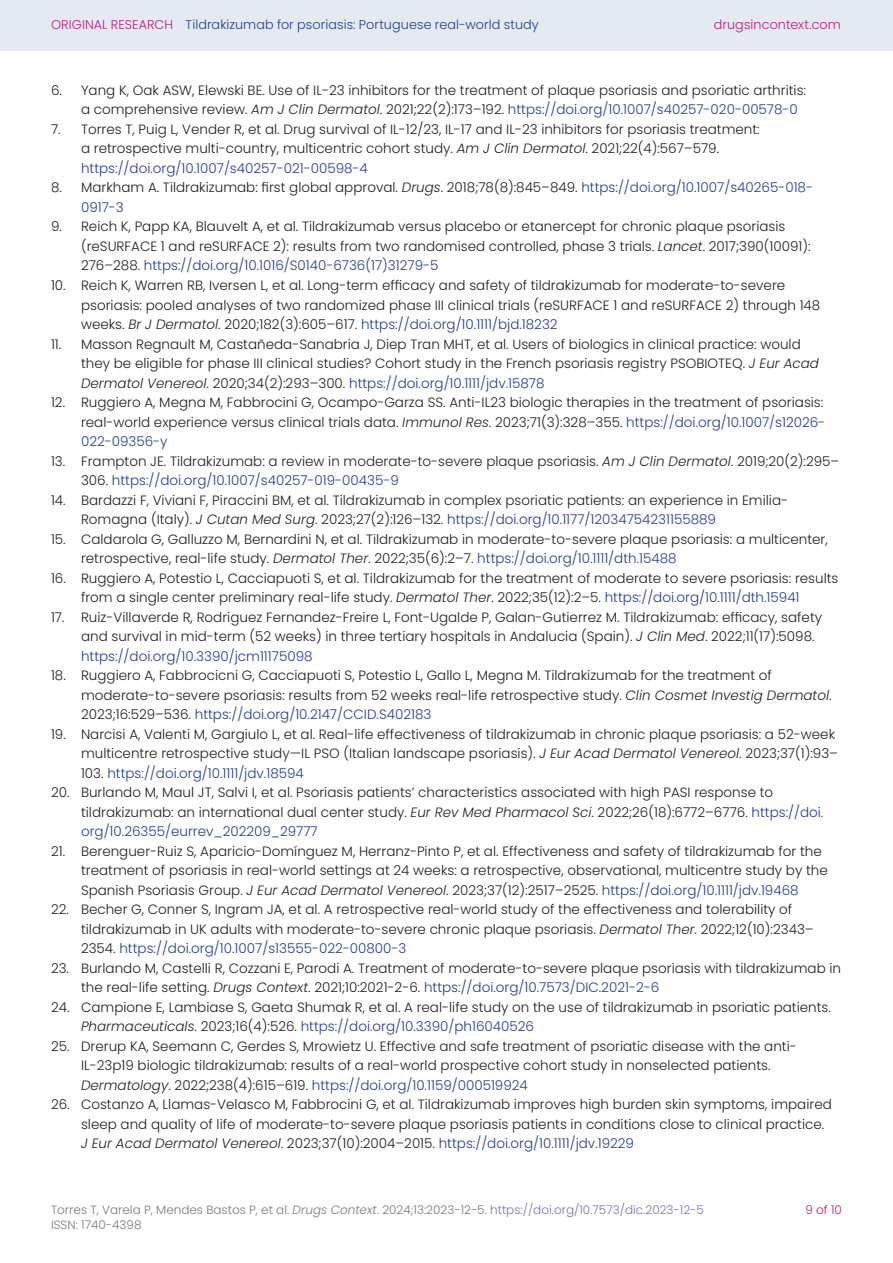
<style>
.page{position:relative;width:893px;height:1263px;background:#fff}
.page>*{position:absolute;margin:0;border:0;box-sizing:border-box;transform-origin:0 0}
.t1{font:300 13.5px/19.5px "Poppins";color:#231f20}
.t2{font:300 12.75px "Poppins";letter-spacing:.01em;color:#243d91}
.t3{font:300 12.75px "Poppins";letter-spacing:.01em;color:#b21f81}
.t4{font:300 12px "Poppins";color:#7c7878}
.t5{font:300 12px "Poppins";color:#b21f81}
.s1{color:#b21f81}
.s2{font-style:italic}
.s3{color:#243d91}
.s4{color:#7376b2}
</style>
<div class="page">
<div style="left:0;top:0;width:893px;height:51px;background:#e5eaf2"></div>
<p class="t2" style="left:51px;top:17px;width:489px"><span class="s1">ORIGINAL RESEARCH</span> Tildrakizumab for psoriasis: Portuguese real-world study</p>
<p class="t3" style="left:714px;top:17px;width:129px">drugsincontext.com</p>
<p class="t1" style="left:81px;top:81px;width:726px;text-indent:-30px">6. Yang K, Oak ASW, Elewski BE. Use of IL-23 inhibitors for the treatment of plaque psoriasis and psoriatic arthritis: a comprehensive review. <span class="s2">Am J Clin Dermatol</span>. 2021;22(2):173–192. <span class="s3">https://doi.org/10.1007/s40257-020-00578-0</span></p>
<p class="t1" style="left:81px;top:120px;width:680px;text-indent:-30px">7. Torres T, Puig L, Vender R, et al. Drug survival of IL-12/23, IL-17 and IL-23 inhibitors for psoriasis treatment: a retrospective multi-country, multicentric cohort study. <span class="s2">Am J Clin Dermatol</span>. 2021;22(4):567–579. <span class="s3">https://doi.org/10.1007/s40257-021-00598-4</span></p>
<p class="t1" style="left:81px;top:178px;width:733px;text-indent:-30px">8. Markham A. Tildrakizumab: first global approval. <span class="s2">Drugs</span>. 2018;78(8):845–849. <span class="s3">https://doi.org/10.1007/s40265-018-<br>0917-3</span></p>
<p class="t1" style="left:81px;top:217px;width:731px;text-indent:-30px">9. Reich K, Papp KA, Blauvelt A, et al. Tildrakizumab versus placebo or etanercept for chronic plaque psoriasis (reSURFACE 1 and reSURFACE 2): results from two randomised controlled, phase 3 trials. <span class="s2">Lancet</span>. 2017;390(10091):<br>276–288. <span class="s3">https://doi.org/10.1016/S0140-6736(17)31279-5</span></p>
<p class="t1" style="left:81px;top:276px;width:741px;text-indent:-30px">10. Reich K, Warren RB, Iversen L, et al. Long-term efficacy and safety of tildrakizumab for moderate-to-severe psoriasis: pooled analyses of two randomized phase III clinical trials (reSURFACE 1 and reSURFACE 2) through 148 weeks. <span class="s2">Br J Dermatol</span>. 2020;182(3):605–617. <span class="s3">https://doi.org/10.1111/bjd.18232</span></p>
<p class="t1" style="left:81px;top:334px;width:739px;text-indent:-30px">11. Masson Regnault M, Castañeda-Sanabria J, Diep Tran MHT, et al. Users of biologics in clinical practice: would they be eligible for phase III clinical studies? Cohort study in the French psoriasis registry PSOBIOTEQ. <span class="s2">J Eur Acad<br>Dermatol Venereol</span>. 2020;34(2):293–300. <span class="s3">https://doi.org/10.1111/jdv.15878</span></p>
<p class="t1" style="left:81px;top:393px;width:746px;text-indent:-30px">12. Ruggiero A, Megna M, Fabbrocini G, Ocampo-Garza SS. Anti-IL23 biologic therapies in the treatment of psoriasis: real-world experience versus clinical trials data. <span class="s2">Immunol Res</span>. 2023;71(3):328–355. <span class="s3">https://doi.org/10.1007/s12026-<br>022-09356-y</span></p>
<p class="t1" style="left:81px;top:451px;width:760px;text-indent:-30px">13. Frampton JE. Tildrakizumab: a review in moderate-to-severe plaque psoriasis. <span class="s2">Am J Clin Dermatol</span>. 2019;20(2):295–<br>306. <span class="s3">https://doi.org/10.1007/s40257-019-00435-9</span></p>
<p class="t1" style="left:81px;top:490px;width:709px;text-indent:-30px">14. Bardazzi F, Viviani F, Piraccini BM, et al. Tildrakizumab in complex psoriatic patients: an experience in Emilia-<br>Romagna (Italy). <span class="s2">J Cutan Med Surg</span>. 2023;27(2):126–132. <span class="s3">https://doi.org/10.1177/12034754231155889</span></p>
<p class="t1" style="left:81px;top:529px;width:748px;text-indent:-30px">15. Caldarola G, Galluzzo M, Bernardini N, et al. Tildrakizumab in moderate-to-severe plaque psoriasis: a multicenter, retrospective, real-life study. <span class="s2">Dermatol Ther</span>. 2022;35(6):2–7. <span class="s3">https://doi.org/10.1111/dth.15488</span></p>
<p class="t1" style="left:81px;top:568px;width:759px;text-indent:-30px">16. Ruggiero A, Potestio L, Cacciapuoti S, et al. Tildrakizumab for the treatment of moderate to severe psoriasis: results from a single center preliminary real-life study. <span class="s2">Dermatol Ther</span>. 2022;35(12):2–5. <span class="s3">https://doi.org/10.1111/dth.15941</span></p>
<p class="t1" style="left:81px;top:607px;width:743px;text-indent:-30px">17. Ruiz-Villaverde R, Rodriguez Fernandez-Freire L, Font-Ugalde P, Galan-Gutierrez M. Tildrakizumab: efficacy, safety and survival in mid-term (52 weeks) in three tertiary hospitals in Andalucia (Spain). <span class="s2">J Clin Med</span>. 2022;11(17):5098. <span class="s3">https://doi.org/10.3390/jcm11175098</span></p>
<p class="t1" style="left:81px;top:666px;width:752px;text-indent:-30px">18. Ruggiero A, Fabbrocicni G, Cacciapuoti S, Potestio L, Gallo L, Megna M. Tildrakizumab for the treatment of moderate-to-severe psoriasis: results from 52 weeks real-life retrospective study. <span class="s2">Clin Cosmet Investig Dermatol</span>.<br>2023;16:529–536. <span class="s3">https://doi.org/10.2147/CCID.S402183</span></p>
<p class="t1" style="left:81px;top:724px;width:758px;text-indent:-30px">19. Narcisi A, Valenti M, Gargiulo L, et al. Real-life effectiveness of tildrakizumab in chronic plaque psoriasis: a 52-week multicentre retrospective study—IL PSO (Italian landscape psoriasis). <span class="s2">J Eur Acad Dermatol Venereol</span>. 2023;37(1):93–<br>103. <span class="s3">https://doi.org/10.1111/jdv.18594</span></p>
<p class="t1" style="left:81px;top:783px;width:744px;text-indent:-30px">20. Burlando M, Maul JT, Salvi I, et al. Psoriasis patients’ characteristics associated with high PASI response to tildrakizumab: an international dual center study. <span class="s2">Eur Rev Med Pharmacol Sci</span>. 2022;26(18):6772–6776. <span class="s3">https://doi. org/10.26355/eurrev_202209_29777</span></p>
<p class="t1" style="left:81px;top:841px;width:748px;text-indent:-30px">21. Berenguer-Ruiz S, Aparicio-Domínguez M, Herranz-Pinto P, et al. Effectiveness and safety of tildrakizumab for the treatment of psoriasis in real-world settings at 24 weeks: a retrospective, observational, multicentre study by the<br>Spanish Psoriasis Group. <span class="s2">J Eur Acad Dermatol Venereol</span>. 2023;37(12):2517–2525. <span class="s3">https://doi.org/10.1111/jdv.19468</span></p>
<p class="t1" style="left:81px;top:900px;width:734px;text-indent:-30px">22. Becher G, Conner S, Ingram JA, et al. A retrospective real-world study of the effectiveness and tolerability of tildrakizumab in UK adults with moderate-to-severe chronic plaque psoriasis. <span class="s2">Dermatol Ther</span>. 2022;12(10):2343–<br>2354. <span class="s3">https://doi.org/10.1007/s13555-022-00800-3</span></p>
<p class="t1" style="left:81px;top:958px;width:762px;text-indent:-30px">23. Burlando M, Castelli R, Cozzani E, Parodi A. Treatment of moderate-to-severe plaque psoriasis with tildrakizumab in the real-life setting. <span class="s2">Drugs Context</span>. 2021;10:2021-2-6. <span class="s3">https://doi.org/10.7573/DIC.2021-2-6</span></p>
<p class="t1" style="left:81px;top:997px;width:751px;text-indent:-30px">24. Campione E, Lambiase S, Gaeta Shumak R, et al. A real-life study on the use of tildrakizumab in psoriatic patients.<br><span class="s2">Pharmaceuticals</span>. 2023;16(4):526. <span class="s3">https://doi.org/10.3390/ph16040526</span></p>
<p class="t1" style="left:81px;top:1036px;width:717px;text-indent:-30px">25. Drerup KA, Seemann C, Gerdes S, Mrowietz U. Effective and safe treatment of psoriatic disease with the anti-<br>IL-23p19 biologic tildrakizumab: results of a real-world prospective cohort study in nonselected patients.<br><span class="s2">Dermatology</span>. 2022;238(4):615–619. <span class="s3">https://doi.org/10.1159/000519924</span></p>
<p class="t1" style="left:81px;top:1095px;width:752px;text-indent:-30px">26. Costanzo A, Llamas-Velasco M, Fabbrocini G, et al. Tildrakizumab improves high burden skin symptoms, impaired sleep and quality of life of moderate-to-severe plaque psoriasis patients in conditions close to clinical practice.<br><span class="s2">J Eur Acad Dermatol Venereol</span>. 2023;37(10):2004–2015. <span class="s3">https://doi.org/10.1111/jdv.19229</span></p>
<p class="t4" style="left:51px;top:1203px;width:654px">Torres T, Varela P, Mendes Bastos P, et al. <span class="s2">Drugs Context</span>. 2024;13:2023-12-5. <span class="s4">https://doi.org/10.7573/dic.2023-12-5</span></p>
<p class="t5" style="left:805px;top:1203px;width:38px">9 of 10</p>
<p class="t4" style="left:51px;top:1218px;width:92px">ISSN: 1740-4398</p>
</div>
